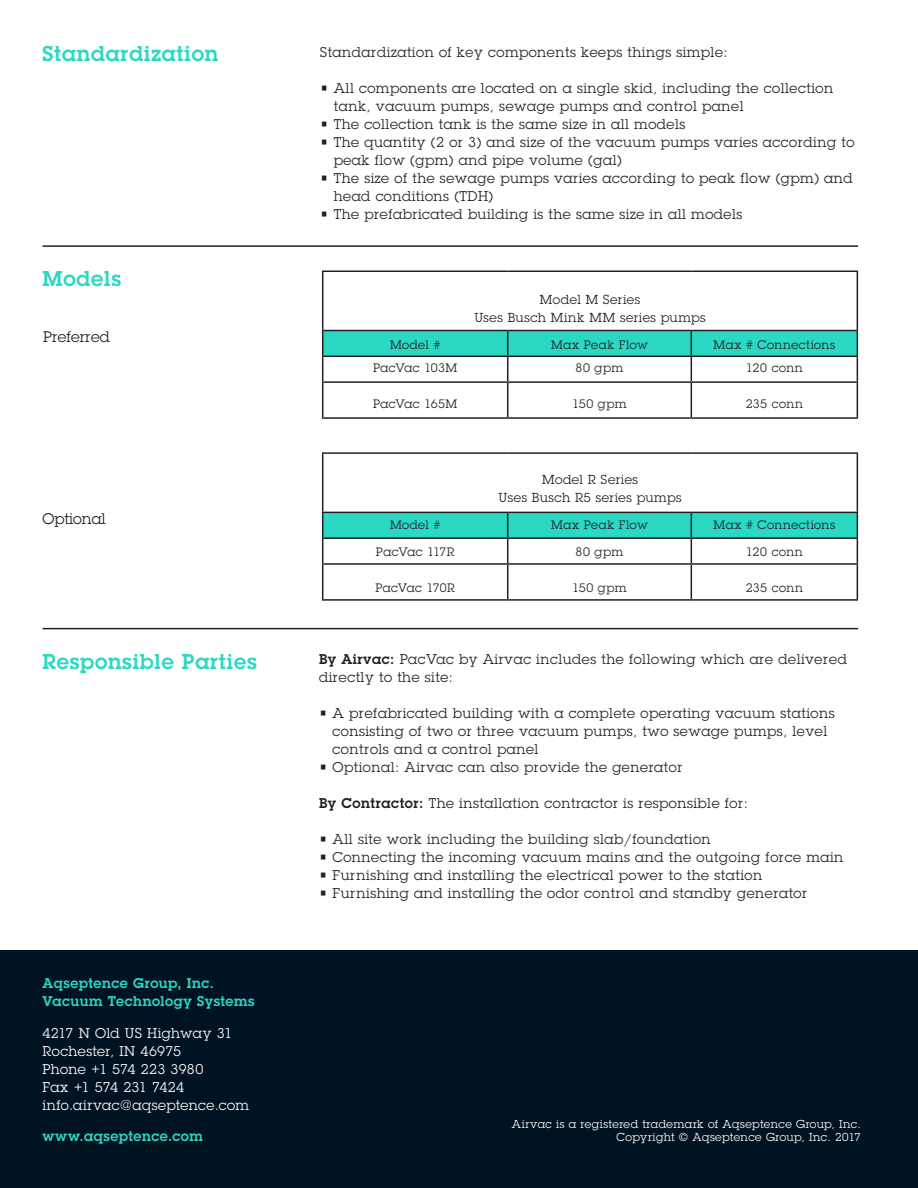
<style>
.page{position:relative;width:918px;height:1188px;background:#fff}
.page>*{position:absolute;margin:0;border:0;box-sizing:border-box;transform-origin:0 0}
.In-text_title{font:600 21px "Lubalin Graph Std";letter-spacing:.04em;color:#2bd8c4}
.t1{font:15px "Lubalin Graph Std";color:#231f20}
.Body_Text{font:13.8px/18px "Lubalin Graph Std";letter-spacing:.04em;color:#231f20}
.Adress_White{font:13.8px/18px "Lubalin Graph Std";letter-spacing:.025em;color:#fff}
.Adress_AS_Green{font:600 13.8px/18px "Lubalin Graph Std";letter-spacing:.035em;color:#2bd8c4}
.t2{font:12.75px/18px "Lubalin Graph Std";letter-spacing:.045em;color:#231f20;text-align:center}
.t3{font:12px "Lubalin Graph Std";letter-spacing:.04em;color:#231f20}
.t4{font:12px "Lubalin Graph Std";letter-spacing:.01em;color:#231f20}
.t5{font:12px "Lubalin Graph Std";letter-spacing:.02em;color:#231f20}
.Headline{font:11.25px/13.5px "Lubalin Graph Std";letter-spacing:.035em;color:#fff;text-align:right}
.s1{font-weight:600}
</style>
<div class="page">
<div style="left:0;top:951px;width:918px;height:237px;background:#001322"></div>
<hr style="left:322px;top:271px;width:186px;height:1px;background:#231f20">
<hr style="left:322px;top:272px;width:1px;height:58px;background:#231f20">
<hr style="left:508px;top:271px;width:183px;height:1px;background:#231f20">
<hr style="left:691px;top:271px;width:167px;height:1px;background:#231f20">
<hr style="left:857px;top:272px;width:1px;height:58px;background:#231f20">
<hr style="left:322px;top:330px;width:186px;height:1px;background:#231f20">
<hr style="left:508px;top:330px;width:183px;height:1px;background:#231f20">
<hr style="left:691px;top:330px;width:167px;height:1px;background:#231f20">
<svg style="left:322px;top:331px;width:536px;height:50px"></svg>
<hr style="left:322px;top:381px;width:186px;height:2px;background:#231f20">
<hr style="left:322px;top:383px;width:1px;height:34px;background:#231f20">
<hr style="left:508px;top:381px;width:183px;height:2px;background:#231f20">
<hr style="left:507px;top:383px;width:1px;height:34px;background:#231f20">
<hr style="left:691px;top:381px;width:167px;height:2px;background:#231f20">
<hr style="left:691px;top:383px;width:1px;height:34px;background:#231f20">
<hr style="left:857px;top:383px;width:1px;height:34px;background:#231f20">
<hr style="left:322px;top:417px;width:186px;height:2px;background:#231f20">
<hr style="left:508px;top:417px;width:183px;height:2px;background:#231f20">
<hr style="left:691px;top:417px;width:167px;height:2px;background:#231f20">
<hr style="left:322px;top:452px;width:186px;height:2px;background:#231f20">
<hr style="left:322px;top:454px;width:1px;height:58px;background:#231f20">
<hr style="left:508px;top:452px;width:183px;height:2px;background:#231f20">
<hr style="left:691px;top:452px;width:167px;height:2px;background:#231f20">
<hr style="left:857px;top:454px;width:1px;height:58px;background:#231f20">
<svg style="left:322px;top:512px;width:536px;height:51px"></svg>
<hr style="left:322px;top:563px;width:186px;height:2px;background:#231f20">
<hr style="left:322px;top:565px;width:1px;height:34px;background:#231f20">
<hr style="left:508px;top:563px;width:183px;height:2px;background:#231f20">
<hr style="left:507px;top:565px;width:1px;height:34px;background:#231f20">
<hr style="left:691px;top:563px;width:167px;height:2px;background:#231f20">
<hr style="left:691px;top:565px;width:1px;height:34px;background:#231f20">
<hr style="left:857px;top:565px;width:1px;height:34px;background:#231f20">
<hr style="left:322px;top:599px;width:186px;height:2px;background:#231f20">
<hr style="left:508px;top:599px;width:183px;height:2px;background:#231f20">
<hr style="left:691px;top:599px;width:167px;height:2px;background:#231f20">
<hr style="left:43px;top:628px;width:815px;height:1px;background:#231f20">
<hr style="left:43px;top:245px;width:815px;height:2px;background:#231f20">
<p class="In-text_title" style="left:43px;top:40px;width:177px">Standardization</p>
<p class="In-text_title" style="left:43px;top:265px;width:80px">Models</p>
<p class="t1" style="left:43px;top:327px;width:68px">Preferred</p>
<p class="t1" style="left:43px;top:509px;width:65px">Optional</p>
<p class="In-text_title" style="left:43px;top:647px;width:216px">Responsible Parties</p>
<p class="Adress_AS_Green" style="left:43px;top:974px;width:214px">Aqseptence Group, Inc.<br>Vacuum Technology Systems</p>
<p class="Adress_White" style="left:43px;top:1024px;width:208px">4217 N Old US Highway 31<br>Rochester, IN 46975<br>Phone +1 574 223 3980<br>Fax +1 574 231 7424 info.airvac@aqseptence.com</p>
<p class="Adress_AS_Green" style="left:43px;top:1127px;width:162px">www.aqseptence.com</p>
<p class="Body_Text" style="left:320px;top:43px;width:409px">Standardization of key components keeps things simple:</p>
<p class="Body_Text" style="left:334px;top:79px;width:501px;text-indent:-14px">• All components are located on a single skid, including the collection tank, vacuum pumps, sewage pumps and control panel</p>
<p class="Body_Text" style="left:320px;top:115px;width:367px">• The collection tank is the same size in all models</p>
<p class="Body_Text" style="left:334px;top:133px;width:522px;text-indent:-14px">• The quantity (2 or 3) and size of the vacuum pumps varies according to peak flow (gpm) and pipe volume (gal)</p>
<p class="Body_Text" style="left:334px;top:169px;width:521px;text-indent:-14px">• The size of the sewage pumps varies according to peak flow (gpm) and head conditions (TDH)</p>
<p class="Body_Text" style="left:320px;top:205px;width:424px">• The prefabricated building is the same size in all models</p>
<p class="t2" style="left:474px;top:291px;width:233px">Model M Series<br>Uses Busch Mink MM series pumps</p>
<p class="t3" style="left:390px;top:337px;width:52px">Model #</p>
<p class="t3" style="left:551px;top:337px;width:98px">Max Peak Flow</p>
<p class="t3" style="left:714px;top:337px;width:123px">Max # Connections</p>
<p class="t3" style="left:373px;top:360px;width:86px">PacVac 103M</p>
<p class="t3" style="left:576px;top:360px;width:49px">80 gpm</p>
<p class="t3" style="left:746px;top:360px;width:59px">120 conn</p>
<p class="t3" style="left:373px;top:396px;width:86px">PacVac 165M</p>
<p class="t3" style="left:572px;top:396px;width:56px">150 gpm</p>
<p class="t3" style="left:746px;top:396px;width:59px">235 conn</p>
<p class="t2" style="left:499px;top:471px;width:184px">Model R Series<br>Uses Busch R5 series pumps</p>
<p class="t3" style="left:390px;top:517px;width:52px">Model #</p>
<p class="t3" style="left:551px;top:517px;width:98px">Max Peak Flow</p>
<p class="t3" style="left:714px;top:517px;width:123px">Max # Connections</p>
<p class="t4" style="left:376px;top:544px;width:80px">PacVac 117R</p>
<p class="t3" style="left:576px;top:544px;width:49px">80 gpm</p>
<p class="t3" style="left:746px;top:544px;width:59px">120 conn</p>
<p class="t5" style="left:375px;top:580px;width:81px">PacVac 170R</p>
<p class="t3" style="left:572px;top:580px;width:56px">150 gpm</p>
<p class="t3" style="left:746px;top:580px;width:59px">235 conn</p>
<p class="Body_Text" style="left:319px;top:650px;width:529px"><span class="s1">By Airvac:</span> PacVac by Airvac includes the following which are delivered directly to the site:</p>
<p class="Body_Text" style="left:333px;top:704px;width:503px;text-indent:-14px">• A prefabricated building with a complete operating vacuum stations consisting of two or three vacuum pumps, two sewage pumps, level controls and a control panel</p>
<p class="Body_Text" style="left:319px;top:758px;width:365px">• Optional: Airvac can also provide the generator</p>
<p class="Body_Text" style="left:319px;top:794px;width:430px"><span class="s1">By Contractor:</span> The installation contractor is responsible for:</p>
<p class="Body_Text" style="left:319px;top:830px;width:393px">• All site work including the building slab/foundation</p>
<p class="Body_Text" style="left:319px;top:848px;width:526px">• Connecting the incoming vacuum mains and the outgoing force main</p>
<p class="Body_Text" style="left:319px;top:866px;width:445px">• Furnishing and installing the electrical power to the station</p>
<p class="Body_Text" style="left:319px;top:884px;width:490px">• Furnishing and installing the odor control and standby generator</p>
<p class="Headline" style="left:512px;top:1117px;width:350px">Airvac is a registered trademark of Aqseptence Group, Inc.<br>Copyright © Aqseptence Group, Inc. 2017</p>
</div>
